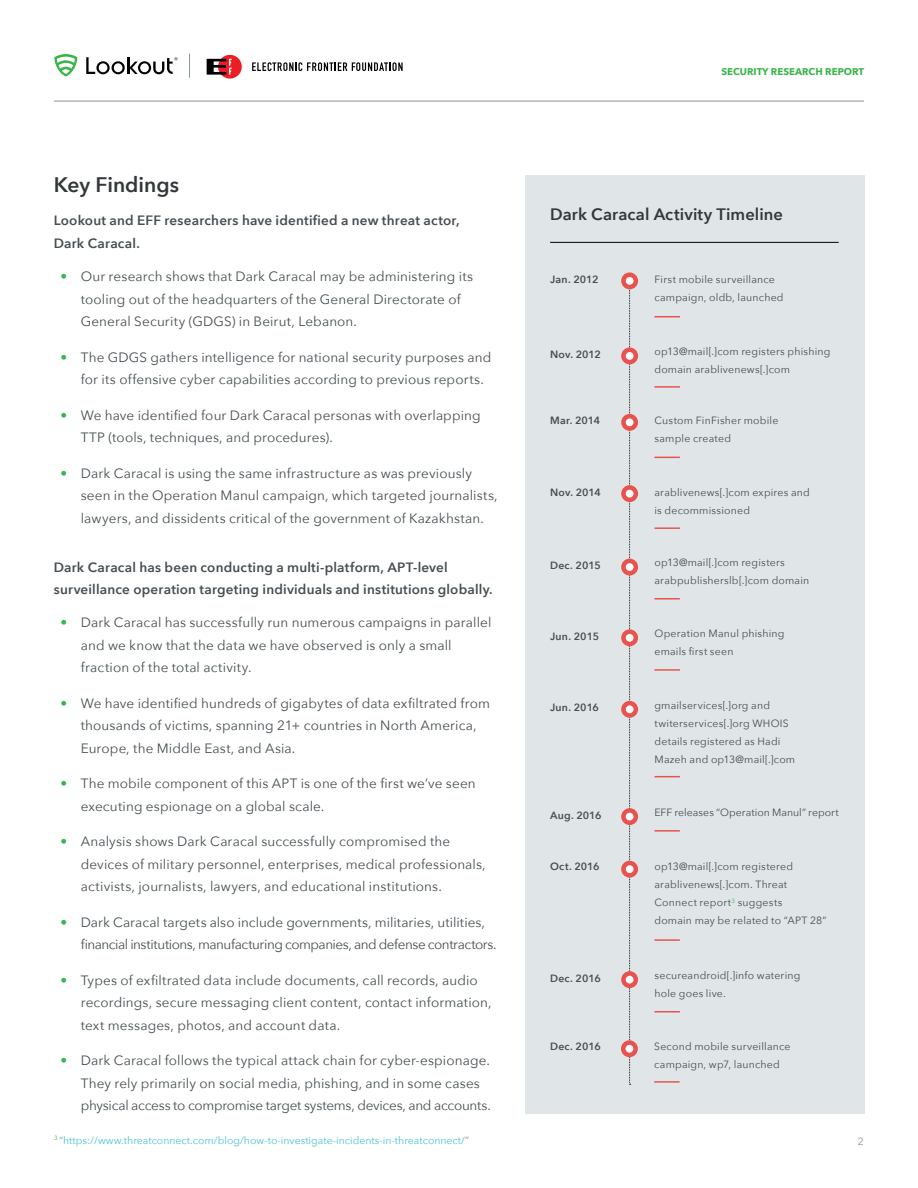
<style>
.page{position:relative;width:918px;height:1188px;background:#fff}
.page>*{position:absolute;margin:0;border:0;box-sizing:border-box;transform-origin:0 0}
.t1{font:600 21px "Avenir Next";color:#323839}
.t2{font:600 16.5px "Avenir Next";letter-spacing:.005em;color:#323839}
.t3{font:13.5px/22.5px "Avenir Next";letter-spacing:.01em;color:#464e52}
.t4{font:600 13.5px/22.5px "Avenir Next";letter-spacing:.015em;color:#464e52}
.t5{font:10.5px/18px "Avenir Next";letter-spacing:.02em;color:#464e52}
.t6{font:600 10.5px "Avenir Next";letter-spacing:.01em;color:#464e52}
.t7{font:10.5px "Avenir Next";color:#4dc4cf}
.t8{font:10.5px "Avenir Next";color:#464e52}
.t9{font:10.5px "Avenir Next";color:#88969c}
.t10{font:700 9.75px "Avenir Next";color:#39b54a}
.s1{color:#39b54a}
.s2{color:#88969c}
</style>
<div class="page">
<hr style="left:54px;top:101px;width:810px;height:1px;background:#88969c">
<svg style="left:252px;top:62px;width:151px;height:9px"></svg>
<svg style="left:206px;top:54px;width:36px;height:25px"></svg>
<svg style="left:189px;top:54px;width:1px;height:24px"></svg>
<svg style="left:54px;top:54px;width:23px;height:22px"></svg>
<svg style="left:86px;top:57px;width:92px;height:17px"></svg>
<div style="left:525px;top:176px;width:339px;height:938px;background:#e0e6e8"></div>
<svg style="left:629px;top:289px;width:2px;height:796px"></svg>
<hr style="left:550px;top:242px;width:289px;height:1px;background:#000">
<svg style="left:623px;top:275px;width:13px;height:12px"></svg>
<div style="left:621px;top:272px;width:17px;height:17px;border:4px solid #e9534f;border-radius:50%"></div>
<div style="left:623px;top:350px;width:13px;height:12px;background:#fff;border-radius:50%"></div>
<div style="left:621px;top:348px;width:17px;height:16px;border:4px solid #e9534f;border-radius:50%"></div>
<svg style="left:623px;top:416px;width:13px;height:13px"></svg>
<div style="left:621px;top:414px;width:17px;height:17px;border:4px solid #e9534f;border-radius:50%"></div>
<svg style="left:623px;top:487px;width:13px;height:13px"></svg>
<div style="left:621px;top:485px;width:17px;height:17px;border:4px solid #e9534f;border-radius:50%"></div>
<svg style="left:623px;top:561px;width:13px;height:12px"></svg>
<div style="left:621px;top:559px;width:17px;height:17px;border:4px solid #e9534f;border-radius:50%"></div>
<svg style="left:623px;top:632px;width:13px;height:12px"></svg>
<div style="left:621px;top:629px;width:17px;height:17px;border:4px solid #e9534f;border-radius:50%"></div>
<svg style="left:623px;top:973px;width:13px;height:13px"></svg>
<div style="left:621px;top:971px;width:17px;height:17px;border:4px solid #e9534f;border-radius:50%"></div>
<svg style="left:623px;top:810px;width:13px;height:13px"></svg>
<div style="left:621px;top:808px;width:17px;height:17px;border:4px solid #e9534f;border-radius:50%"></div>
<svg style="left:623px;top:703px;width:13px;height:12px"></svg>
<div style="left:621px;top:701px;width:17px;height:17px;border:4px solid #e9534f;border-radius:50%"></div>
<hr style="left:654px;top:386px;width:26px;height:2px;background:#e9534f">
<svg style="left:654px;top:316px;width:26px;height:1px"></svg>
<svg style="left:654px;top:457px;width:26px;height:1px"></svg>
<hr style="left:654px;top:527px;width:26px;height:2px;background:#e9534f">
<hr style="left:654px;top:598px;width:26px;height:2px;background:#e9534f">
<hr style="left:654px;top:669px;width:26px;height:2px;background:#e9534f">
<svg style="left:654px;top:1011px;width:26px;height:1px"></svg>
<hr style="left:654px;top:830px;width:26px;height:2px;background:#e9534f">
<svg style="left:654px;top:776px;width:26px;height:1px"></svg>
<svg style="left:623px;top:863px;width:13px;height:12px"></svg>
<div style="left:621px;top:861px;width:17px;height:17px;border:4px solid #e9534f;border-radius:50%"></div>
<hr style="left:654px;top:939px;width:26px;height:2px;background:#e9534f">
<svg style="left:623px;top:1043px;width:13px;height:12px"></svg>
<div style="left:621px;top:1040px;width:17px;height:17px;border:4px solid #e9534f;border-radius:50%"></div>
<hr style="left:654px;top:1081px;width:26px;height:2px;background:#e9534f">
<h1 class="t1" style="left:54px;top:166px;width:127px">Key Findings</h1>
<p class="t4" style="left:54px;top:209px;width:407px">Lookout and EFF researchers have identified a new threat actor,<br>Dark Caracal.</p>
<p class="t3" style="left:81px;top:265px;width:394px;text-indent:-20px"><span class="s1">•</span> Our research shows that Dark Caracal may be administering its tooling out of the headquarters of the General Directorate of<br>General Security (GDGS) in Beirut, Lebanon.</p>
<p class="t3" style="left:81px;top:345px;width:412px;text-indent:-20px"><span class="s1">•</span> The GDGS gathers intelligence for national security purposes and for its offensive cyber capabilities according to previous reports.</p>
<p class="t3" style="left:81px;top:403px;width:401px;text-indent:-20px"><span class="s1">•</span> We have identified four Dark Caracal personas with overlapping<br>TTP (tools, techniques, and procedures).</p>
<p class="t3" style="left:81px;top:461px;width:419px;text-indent:-20px"><span class="s1">•</span> Dark Caracal is using the same infrastructure as was previously seen in the Operation Manul campaign, which targeted journalists, lawyers, and dissidents critical of the government of Kazakhstan.</p>
<p class="t4" style="left:54px;top:555px;width:441px">Dark Caracal has been conducting a multi-platform, APT-level surveillance operation targeting individuals and institutions globally.</p>
<p class="t3" style="left:81px;top:611px;width:412px;text-indent:-20px"><span class="s1">•</span> Dark Caracal has successfully run numerous campaigns in parallel and we know that the data we have observed is only a small fraction of the total activity.</p>
<p class="t3" style="left:81px;top:691px;width:411px;text-indent:-20px"><span class="s1">•</span> We have identified hundreds of gigabytes of data exfiltrated from thousands of victims, spanning 21+ countries in North America,<br>Europe, the Middle East, and Asia.</p>
<p class="t3" style="left:81px;top:772px;width:396px;text-indent:-20px"><span class="s1">•</span> The mobile component of this APT is one of the first we’ve seen executing espionage on a global scale.</p>
<p class="t3" style="left:81px;top:830px;width:407px;text-indent:-20px"><span class="s1">•</span> Analysis shows Dark Caracal successfully compromised the devices of military personnel, enterprises, medical professionals, activists, journalists, lawyers, and educational institutions.</p>
<p class="t3" style="left:81px;top:910px;width:417px;text-indent:-20px"><span class="s1">•</span> Dark Caracal targets also include governments, militaries, utilities, financial institutions, manufacturing companies, and defense contractors.</p>
<p class="t3" style="left:81px;top:968px;width:412px;text-indent:-20px"><span class="s1">•</span> Types of exfiltrated data include documents, call records, audio recordings, secure messaging client content, contact information, text messages, photos, and account data.</p>
<p class="t3" style="left:81px;top:1049px;width:412px;text-indent:-20px"><span class="s1">•</span> Dark Caracal follows the typical attack chain for cyber-espionage.<br>They rely primarily on social media, phishing, and in some cases physical access to compromise target systems, devices, and accounts.</p>
<p class="t7" style="left:54px;top:1131px;width:417px"><sup>3</sup> <span class="s2">“</span>https://www.threatconnect.com/blog/how-to-investigate-incidents-in-threatconnect/<span class="s2">”</span></p>
<p class="t10" style="left:721px;top:63px;width:144px">SECURITY RESEARCH REPORT</p>
<p class="t2" style="left:550px;top:200px;width:234px">Dark Caracal Activity Timeline</p>
<p class="t6" style="left:550px;top:270px;width:50px">Jan. 2012</p>
<p class="t5" style="left:654px;top:270px;width:131px">First mobile surveillance campaign, oldb, launched</p>
<p class="t6" style="left:550px;top:345px;width:52px">Nov. 2012</p>
<p class="t5" style="left:654px;top:342px;width:177px">op13@mail[.]com registers phishing domain arablivenews[.]com</p>
<p class="t6" style="left:550px;top:412px;width:52px">Mar. 2014</p>
<p class="t5" style="left:654px;top:411px;width:125px">Custom FinFisher mobile sample created</p>
<p class="t6" style="left:550px;top:483px;width:52px">Nov. 2014</p>
<p class="t5" style="left:654px;top:483px;width:157px">arablivenews[.]com expires and is decommissioned</p>
<p class="t6" style="left:550px;top:556px;width:52px">Dec. 2015</p>
<p class="t5" style="left:654px;top:553px;width:156px">op13@mail[.]com registers arabpublisherslb[.]com domain</p>
<p class="t6" style="left:550px;top:627px;width:50px">Jun. 2015</p>
<p class="t5" style="left:654px;top:624px;width:132px">Operation Manul phishing emails first seen</p>
<p class="t6" style="left:550px;top:699px;width:50px">Jun. 2016</p>
<p class="t5" style="left:654px;top:696px;width:142px">gmailservices[.]org and twiterservices[.]org WHOIS details registered as Hadi<br>Mazeh and op13@mail[.]com</p>
<p class="t6" style="left:550px;top:806px;width:53px">Aug. 2016</p>
<p class="t8" style="left:654px;top:803px;width:186px">EFF releases “Operation Manul” report</p>
<p class="t6" style="left:550px;top:858px;width:51px">Oct. 2016</p>
<p class="t5" style="left:654px;top:857px;width:174px">op13@mail[.]com registered arablivenews[.]com. Threat<br>Connect report<sup>3</sup> suggests<br>domain may be related to “APT 28”</p>
<p class="t6" style="left:550px;top:969px;width:52px">Dec. 2016</p>
<p class="t5" style="left:654px;top:966px;width:147px">secureandroid[.]info watering hole goes live.</p>
<p class="t6" style="left:550px;top:1037px;width:52px">Dec. 2016</p>
<p class="t5" style="left:654px;top:1037px;width:138px">Second mobile surveillance campaign, wp7, launched</p>
<p class="t9" style="left:858px;top:1132px;width:8px">2</p>
</div>
